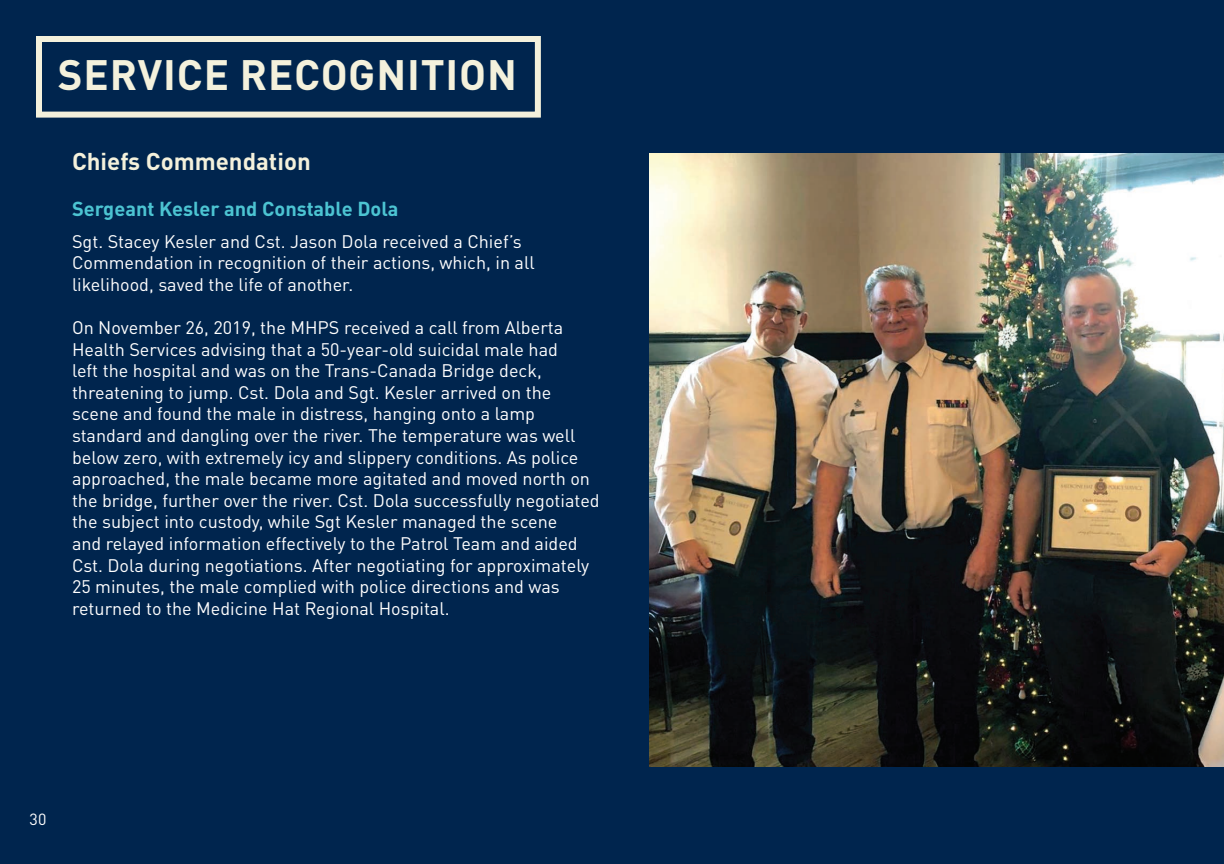
<style>
.page{position:relative;width:1224px;height:864px;background:#00254e}
.page>*{position:absolute;margin:0;border:0;box-sizing:border-box;transform-origin:0 0}
.t1{font:700 42px "DIN Pro";letter-spacing:.02em;color:#f4f1dc}
.t2{font:700 24px "DIN Pro";color:#f4f1dc}
.t3{font:700 20px "DIN Pro";color:#4cc4d2}
.t4{font:18px/21.6px "DIN Pro";color:#fff}
.t5{font:16px "DIN Pro";color:#fff}
</style>
<div class="page">
<div style="left:36px;top:36px;width:505px;height:82px;border:6px solid #f4f1dc"></div>
<img style="left:649px;top:153px;width:575px;height:613px">
<p class="t1" style="left:58px;top:40px;width:460px">SERVICE RECOGNITION</p>
<p class="t2" style="left:72px;top:141px;width:240px">Chiefs Commendation</p>
<p class="t3" style="left:72px;top:192px;width:328px">Sergeant Kesler and Constable Dola</p>
<p class="t4" style="left:72px;top:229px;width:464px">Sgt. Stacey Kesler and Cst. Jason Dola received a Chief’s<br>Commendation in recognition of their actions, which, in all likelihood, saved the life of another.</p>
<p class="t4" style="left:72px;top:315px;width:529px">On November 26, 2019, the MHPS received a call from Alberta Health Services advising that a 50-year-old suicidal male had<br>left the hospital and was on the Trans-Canada Bridge deck, threatening to jump. Cst. Dola and Sgt. Kesler arrived on the scene and found the male in distress, hanging onto a lamp standard and dangling over the river. The temperature was well below zero, with extremely icy and slippery conditions. As police approached, the male became more agitated and moved north on the bridge, further over the river. Cst. Dola successfully negotiated the subject into custody, while Sgt Kesler managed the scene<br>and relayed information effectively to the Patrol Team and aided Cst. Dola during negotiations. After negotiating for approximately 25 minutes, the male complied with police directions and was returned to the Medicine Hat Regional Hospital.</p>
<p class="t5" style="left:30px;top:807px;width:18px">30</p>
</div>
